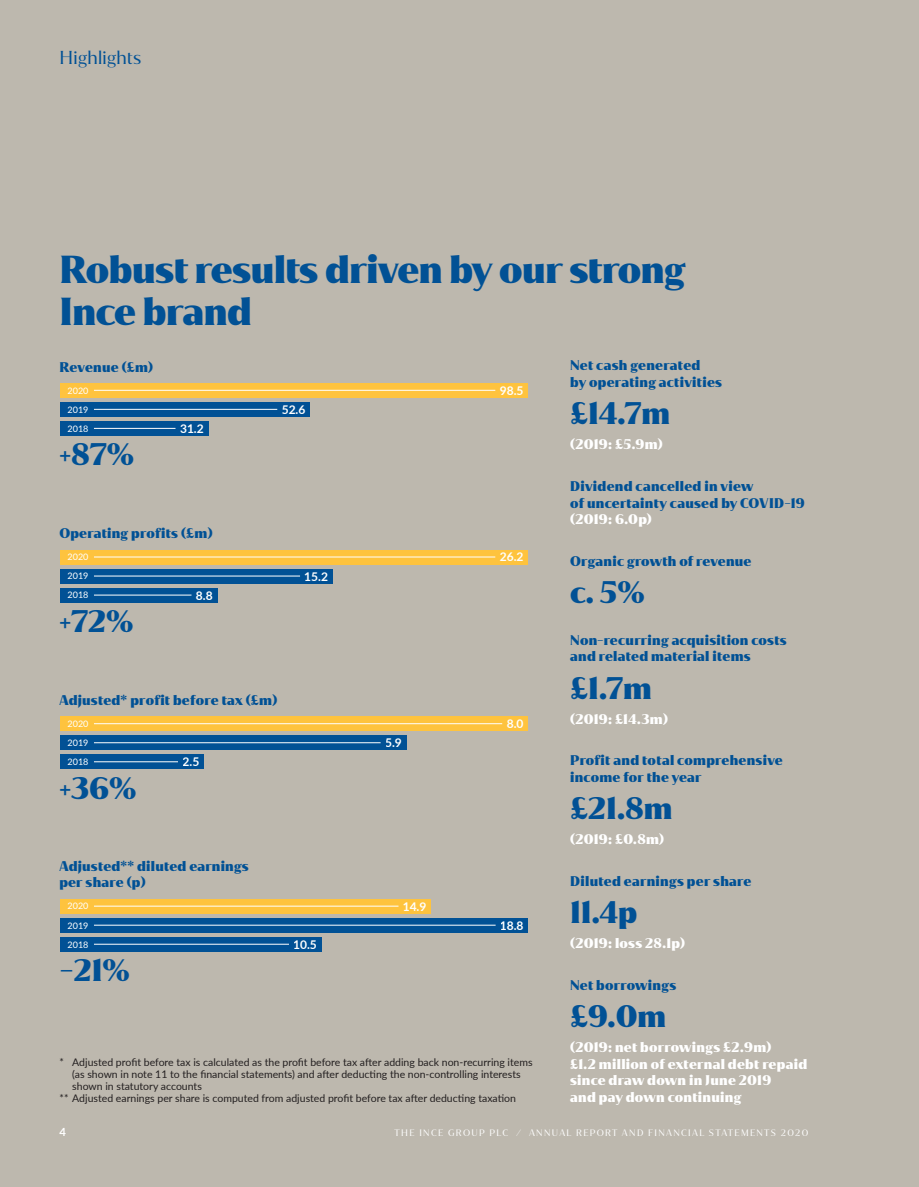
<style>
.page{position:relative;width:919px;height:1187px;background:#fff}
.page>*{position:absolute;margin:0;border:0;box-sizing:border-box;transform-origin:0 0}
.Page-Title{font:900 37.5px/42px "Magdalena";letter-spacing:-.015em;color:#015195}
.S-Figure{font:900 30px "Magdalena";color:#015195}
.Running-Header{font:18px "Magdalena";letter-spacing:.015em;color:#015195}
.Heading-1{font:900 13.5px/16.5px "Magdalena";letter-spacing:.02em;color:#015195}
.Heading-1-2{font:900 13.5px/16.5px "Magdalena";letter-spacing:.02em;color:#fff}
.Heading-1-SpaceAfter{font:900 13.5px "Magdalena";letter-spacing:.02em;color:#fff}
.t1{font:700 12px "Lato";color:#fff}
.t2{font:700 11.25px "Lato";color:#fff}
.t3{font:10.5px/12px "Lato";color:#231f20}
.t4{font:9px "Magdalena";letter-spacing:.15em;color:#fff}
.t5{font:9px/19px "Lato";color:#fff;text-align:justify}
</style>
<div class="page">
<div style="left:0;top:0;width:918px;height:1186px;background:#bdb8ae"></div>
<div style="left:60px;top:383px;width:468px;height:14px;background:#fec33e"></div>
<div style="left:60px;top:402px;width:250px;height:14px;background:#015195"></div>
<div style="left:60px;top:421px;width:148px;height:14px;background:#015195"></div>
<hr style="left:94px;top:428px;width:81px;height:1px;background:#fff">
<hr style="left:94px;top:409px;width:183px;height:1px;background:#fff">
<hr style="left:94px;top:390px;width:401px;height:1px;background:#fff">
<div style="left:60px;top:549px;width:468px;height:15px;background:#fec33e"></div>
<div style="left:60px;top:568px;width:272px;height:15px;background:#015195"></div>
<div style="left:60px;top:588px;width:157px;height:14px;background:#015195"></div>
<hr style="left:94px;top:594px;width:97px;height:1px;background:#fff">
<hr style="left:94px;top:575px;width:206px;height:1px;background:#fff">
<hr style="left:94px;top:556px;width:401px;height:1px;background:#fff">
<div style="left:60px;top:898px;width:371px;height:15px;background:#fec33e"></div>
<div style="left:60px;top:917px;width:468px;height:15px;background:#015195"></div>
<div style="left:60px;top:936px;width:261px;height:15px;background:#015195"></div>
<hr style="left:94px;top:943px;width:195px;height:1px;background:#fff">
<hr style="left:94px;top:924px;width:401px;height:1px;background:#fff">
<hr style="left:94px;top:905px;width:304px;height:1px;background:#fff">
<div style="left:60px;top:716px;width:468px;height:15px;background:#fec33e"></div>
<div style="left:60px;top:735px;width:346px;height:15px;background:#015195"></div>
<div style="left:60px;top:754px;width:144px;height:15px;background:#015195"></div>
<hr style="left:94px;top:761px;width:84px;height:1px;background:#fff">
<hr style="left:94px;top:742px;width:286px;height:1px;background:#fff">
<hr style="left:94px;top:723px;width:408px;height:1px;background:#fff">
<p class="Running-Header" style="left:60px;top:47px;width:83px">Highlights</p>
<p class="Page-Title" style="left:60px;top:249px;width:627px">Robust results driven by our strong<br>Ince brand</p>
<p class="Heading-1" style="left:59px;top:359px;width:95px">Revenue (£m)</p>
<p class="t5" style="left:68px;top:380px;width:22px">2020<br>2019<br>2018</p>
<p class="S-Figure" style="left:59px;top:436px;width:76px">+87%</p>
<p class="t1" style="left:180px;top:419px;width:25px">31.2</p>
<p class="Heading-1" style="left:59px;top:525px;width:155px">Operating profits (£m)</p>
<p class="t5" style="left:68px;top:547px;width:22px">2020<br>2019<br>2018</p>
<p class="S-Figure" style="left:59px;top:602px;width:76px">+72%</p>
<p class="t1" style="left:196px;top:586px;width:18px">8.8</p>
<p class="t1" style="left:282px;top:400px;width:25px">52.6</p>
<p class="t1" style="left:304px;top:567px;width:25px">15.2</p>
<p class="Heading-1" style="left:59px;top:692px;width:219px">Adjusted* profit before tax (£m)</p>
<p class="t5" style="left:68px;top:713px;width:22px">2020<br>2019<br>2018</p>
<p class="S-Figure" style="left:59px;top:769px;width:79px">+36%</p>
<p class="t1" style="left:182px;top:753px;width:18px">2.5</p>
<p class="Heading-1" style="left:59px;top:858px;width:191px">Adjusted** diluted earnings per share (p)</p>
<p class="t5" style="left:68px;top:896px;width:22px">2020<br>2019<br>2018</p>
<p class="S-Figure" style="left:59px;top:951px;width:72px">-21%</p>
<p class="t1" style="left:293px;top:935px;width:25px">10.5</p>
<p class="t1" style="left:385px;top:734px;width:18px">5.9</p>
<p class="t1" style="left:402px;top:897px;width:25px">14.9</p>
<p class="t1" style="left:499px;top:381px;width:25px">98.5</p>
<p class="t1" style="left:499px;top:548px;width:25px">26.2</p>
<p class="t1" style="left:506px;top:715px;width:18px">8.0</p>
<p class="t1" style="left:499px;top:916px;width:25px">18.8</p>
<p class="t3" style="left:72px;top:1055px;width:461px;text-indent:-13px">* Adjusted profit before tax is calculated as the profit before tax after adding back non-recurring items (as shown in note 11 to the financial statements) and after deducting the non-controlling interests shown in statutory accounts</p>
<p class="t3" style="left:60px;top:1091px;width:458px">*** Adjusted earnings per share is computed from adjusted profit before tax after deducting taxation</p>
<p class="Heading-1" style="left:570px;top:357px;width:153px">Net cash generated<br>by operating activities</p>
<p class="S-Figure" style="left:570px;top:395px;width:102px">£14.7m</p>
<p class="Heading-1-SpaceAfter" style="left:570px;top:436px;width:94px">(2019: £5.9m)</p>
<p class="Heading-1" style="left:570px;top:478px;width:236px">Dividend cancelled in view<br>of uncertainty caused by COVID-19</p>
<p class="Heading-1-SpaceAfter" style="left:570px;top:511px;width:83px">(2019: 6.0p)</p>
<p class="Heading-1" style="left:570px;top:552px;width:183px">Organic growth of revenue</p>
<p class="S-Figure" style="left:570px;top:573px;width:76px">c. 5%</p>
<p class="Heading-1" style="left:570px;top:631px;width:218px">Non-recurring acquisition costs and related material items</p>
<p class="S-Figure" style="left:570px;top:669px;width:83px">£1.7m</p>
<p class="Heading-1-SpaceAfter" style="left:570px;top:710px;width:99px">(2019: £14.3m)</p>
<p class="Heading-1" style="left:570px;top:752px;width:214px">Profit and total comprehensive income for the year</p>
<p class="S-Figure" style="left:570px;top:789px;width:104px">£21.8m</p>
<p class="Heading-1-SpaceAfter" style="left:570px;top:831px;width:96px">(2019: £0.8m)</p>
<p class="Heading-1" style="left:570px;top:872px;width:183px">Diluted earnings per share</p>
<p class="S-Figure" style="left:570px;top:893px;width:69px">11.4p</p>
<p class="Heading-1-SpaceAfter" style="left:570px;top:935px;width:116px">(2019: loss 28.1p)</p>
<p class="Heading-1" style="left:570px;top:976px;width:108px">Net borrowings</p>
<p class="S-Figure" style="left:570px;top:997px;width:98px">£9.0m</p>
<p class="Heading-1-2" style="left:570px;top:1039px;width:203px">(2019: net borrowings £2.9m)</p>
<p class="Heading-1-2" style="left:570px;top:1055px;width:238px">£1.2 million of external debt repaid since draw down in June 2019<br>and pay down continuing</p>
<p class="t2" style="left:60px;top:1123px;width:8px">4</p>
<p class="t4" style="left:394px;top:1127px;width:415px">THE INCE GROUP PLC / ANNUAL REPORT AND FINANCIAL STATEMENTS 2020</p>
</div>
